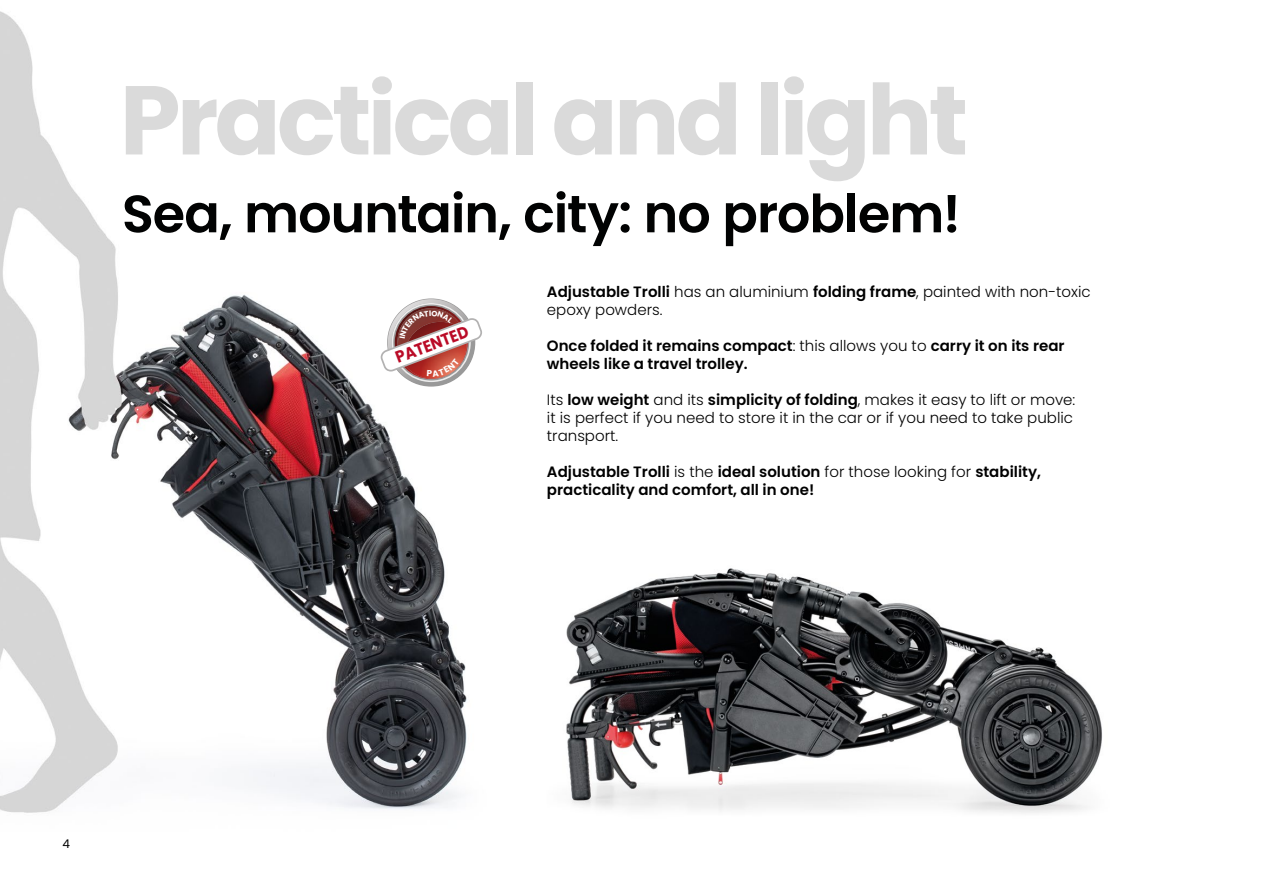
<style>
.page{position:relative;width:1263px;height:893px;background:#fff}
.page>*{position:absolute;margin:0;border:0;box-sizing:border-box;transform-origin:0 0}
.t1{font:700 97.5px "Poppins";letter-spacing:-.04em;color:#dadada}
.t2{font:600 52.5px "Poppins";letter-spacing:-.02em;color:#010202}
.t3{font:700 16.5px "Poppins";color:#ba0b27;scale:.91 1}
.t4{font:300 15px/18px "Poppins";color:#000}
.t5{font:600 15px/18px "Poppins";color:#000}
.t6{font:12px "Poppins";color:#000}
.s1{font-weight:600}
.s2{font-weight:300}
</style>
<div class="page">
<img style="left:0;top:11px;width:467px;height:802px">
<img style="left:566px;top:568px;width:536px;height:245px">
<img style="left:388px;top:299px;width:79px;height:87px">
<svg style="left:381px;top:306px;width:101px;height:73px"></svg>
<h1 class="t1" style="left:120px;top:57px;width:850px">Practical and light</h1>
<h2 class="t2" style="left:122px;top:183px;width:841px">Sea, mountain, city: no problem!</h2>
<p class="t4" style="left:547px;top:283px;width:545px"><span class="s1">Adjustable Trolli</span> has an aluminium <span class="s1">folding frame</span>, painted with non-toxic epoxy powders.</p>
<p class="t5" style="left:547px;top:337px;width:519px">Once folded it remains compact<span class="s2">: this allows you to</span> carry it on its rear wheels like a travel trolley.</p>
<p class="t4" style="left:547px;top:391px;width:530px">Its <span class="s1">low weight</span> and its <span class="s1">simplicity of folding</span>, makes it easy to lift or move: it is perfect if you need to store it in the car or if you need to take public transport.</p>
<p class="t5" style="left:547px;top:463px;width:495px">Adjustable Trolli <span class="s2">is the</span> ideal solution <span class="s2">for those looking for</span> stability, practicality and comfort, all in one!</p>
<p class="t3" style="left:392px;top:348px;width:86px;rotate:-21deg">PATENTED</p>
<p class="t6" style="left:62px;top:837px;width:9px">4</p>
</div>
